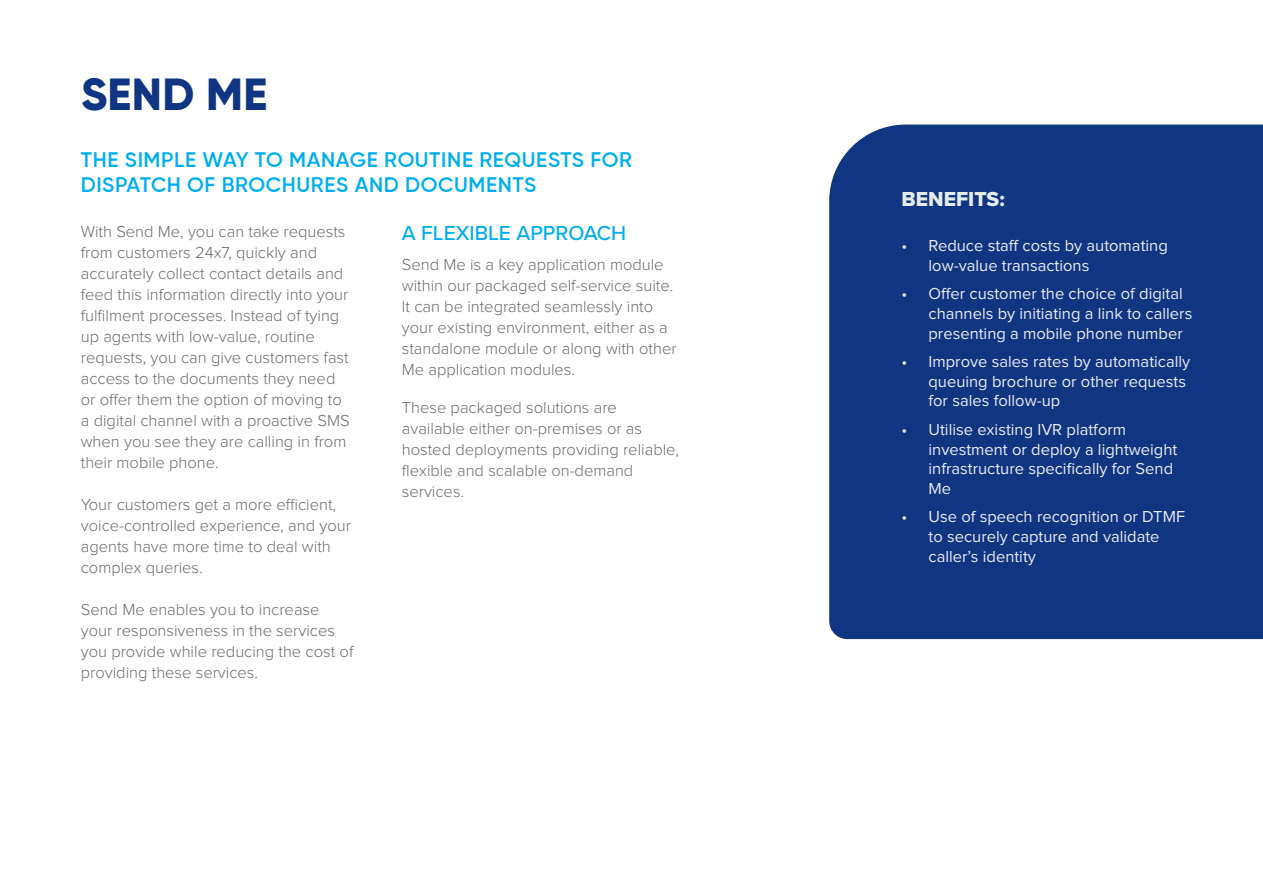
<style>
.page{position:relative;width:1263px;height:893px;background:#fff}
.page>*{position:absolute;margin:0;border:0;box-sizing:border-box;transform-origin:0 0}
.Inside_Title_-_Block{font:800 45px "Gilroy";letter-spacing:.01em;color:#103682}
.Inside_Title-_Block{font:600 21px/25.2px "Gilroy";letter-spacing:.03em;color:#00aeef}
.Intro_text{font:500 21px "Proxima Nova";color:#00aeef}
.Large_Bullet_Heading{font:21px "Proxima Nova Extrabld";color:#e6ebef}
.Intro_text-2{font:300 16.5px/21px "Proxima Nova";color:#6c6d70}
.t1{font:16.5px/19.8px "Proxima Nova";color:#e6ebef}
</style>
<div class="page">
<div style="left:829px;top:125px;width:434px;height:514px;background:#103682"></div>
<p class="Inside_Title_-_Block" style="left:81px;top:65px;width:188px">SEND ME</p>
<p class="Inside_Title-_Block" style="left:81px;top:147px;width:553px">THE SIMPLE WAY TO MANAGE ROUTINE REQUESTS FOR<br>DISPATCH OF BROCHURES AND DOCUMENTS</p>
<p class="Intro_text-2" style="left:81px;top:221px;width:270px">With Send Me, you can take requests from customers 24x7, quickly and accurately collect contact details and feed this information directly into your fulfilment processes. Instead of tying up agents with low-value, routine requests, you can give customers fast access to the documents they need or offer them the option of moving to a digital channel with a proactive SMS when you see they are calling in from their mobile phone.</p>
<p class="Intro_text-2" style="left:81px;top:494px;width:272px">Your customers get a more efficient, voice-controlled experience, and your agents have more time to deal with complex queries.</p>
<p class="Intro_text-2" style="left:81px;top:599px;width:274px">Send Me enables you to increase your responsiveness in the services you provide while reducing the cost of providing these services.</p>
<p class="Intro_text" style="left:402px;top:217px;width:226px">A FLEXIBLE APPROACH</p>
<p class="Intro_text-2" style="left:402px;top:254px;width:276px">Send Me is a key application module within our packaged self-service suite.<br>It can be integrated seamlessly into your existing environment, either as a standalone module or along with other Me application modules.</p>
<p class="Intro_text-2" style="left:402px;top:397px;width:279px">These packaged solutions are available either on-premises or as hosted deployments providing reliable, flexible and scalable on-demand services.</p>
<p class="Large_Bullet_Heading" style="left:901px;top:183px;width:105px">BENEFITS:</p>
<p class="t1" style="left:928px;top:236px;width:241px;text-indent:-27px">• Reduce staff costs by automating low-value transactions</p>
<p class="t1" style="left:928px;top:284px;width:265px;text-indent:-27px">• Offer customer the choice of digital channels by initiating a link to callers presenting a mobile phone number</p>
<p class="t1" style="left:928px;top:352px;width:263px;text-indent:-27px">• Improve sales rates by automatically queuing brochure or other requests for sales follow-up</p>
<p class="t1" style="left:928px;top:420px;width:250px;text-indent:-27px">• Utilise existing IVR platform investment or deploy a lightweight infrastructure specifically for Send<br>Me</p>
<p class="t1" style="left:928px;top:507px;width:258px;text-indent:-27px">• Use of speech recognition or DTMF to securely capture and validate caller’s identity</p>
</div>
